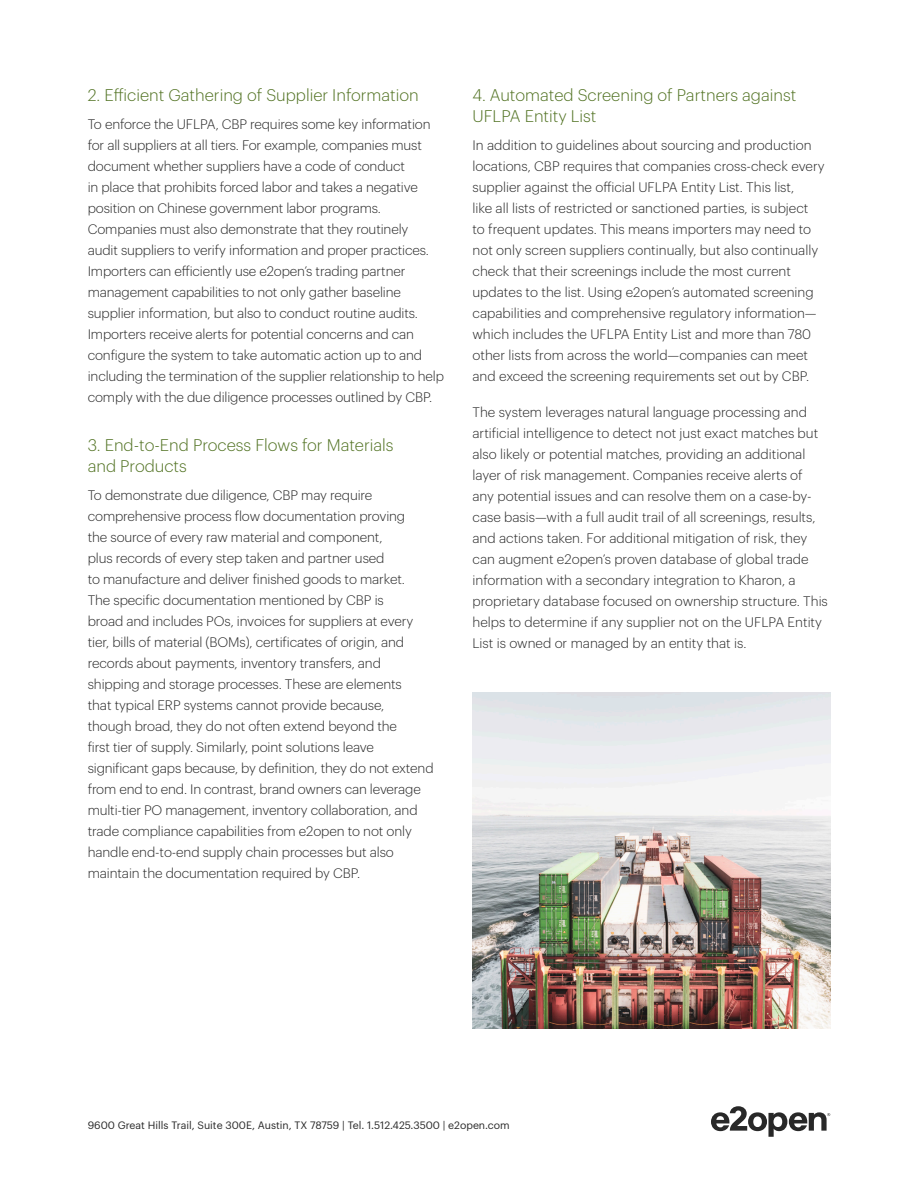
<style>
.page{position:relative;width:918px;height:1188px;background:#fff}
.page>*{position:absolute;margin:0;border:0;box-sizing:border-box;transform-origin:0 0}
.t1{font:300 16.5px/21px "Graphik";color:#517222}
.t2{font:300 13.5px/21px "Graphik";letter-spacing:-.01em;color:#282828}
.t3{font:10.5px "Graphik";color:#282828}
</style>
<div class="page">
<svg style="left:711px;top:1106px;width:119px;height:31px"></svg>
<img style="left:472px;top:693px;width:358px;height:336px">
<h3 class="t1" style="left:88px;top:83px;width:333px">2. Efficient Gathering of Supplier Information</h3>
<p class="t2" style="left:88px;top:112px;width:358px">To enforce the UFLPA, CBP requires some key information for all suppliers at all tiers. For example, companies must document whether suppliers have a code of conduct<br>in place that prohibits forced labor and takes a negative position on Chinese government labor programs.<br>Companies must also demonstrate that they routinely<br>audit suppliers to verify information and proper practices.<br>Importers can efficiently use e2open’s trading partner management capabilities to not only gather baseline supplier information, but also to conduct routine audits.<br>Importers receive alerts for potential concerns and can configure the system to take automatic action up to and including the termination of the supplier relationship to help comply with the due diligence processes outlined by CBP.</p>
<h3 class="t1" style="left:88px;top:434px;width:307px">3. End-to-End Process Flows for Materials and Products</h3>
<p class="t2" style="left:88px;top:484px;width:347px">To demonstrate due diligence, CBP may require comprehensive process flow documentation proving<br>the source of every raw material and component,<br>plus records of every step taken and partner used<br>to manufacture and deliver finished goods to market.<br>The specific documentation mentioned by CBP is<br>broad and includes POs, invoices for suppliers at every tier, bills of material (BOMs), certificates of origin, and records about payments, inventory transfers, and shipping and storage processes. These are elements<br>that typical ERP systems cannot provide because,<br>though broad, they do not often extend beyond the<br>first tier of supply. Similarly, point solutions leave significant gaps because, by definition, they do not extend from end to end. In contrast, brand owners can leverage multi-tier PO management, inventory collaboration, and trade compliance capabilities from e2open to not only handle end-to-end supply chain processes but also maintain the documentation required by CBP.</p>
<h3 class="t1" style="left:472px;top:83px;width:325px">4. Automated Screening of Partners against<br>UFLPA Entity List</h3>
<p class="t2" style="left:472px;top:133px;width:354px">In addition to guidelines about sourcing and production locations, CBP requires that companies cross-check every supplier against the official UFLPA Entity List. This list,<br>like all lists of restricted or sanctioned parties, is subject<br>to frequent updates. This means importers may need to not only screen suppliers continually, but also continually check that their screenings include the most current updates to the list. Using e2open’s automated screening capabilities and comprehensive regulatory information— which includes the UFLPA Entity List and more than 780 other lists from across the world—companies can meet and exceed the screening requirements set out by CBP.</p>
<p class="t2" style="left:472px;top:400px;width:357px">The system leverages natural language processing and artificial intelligence to detect not just exact matches but also likely or potential matches, providing an additional layer of risk management. Companies receive alerts of<br>any potential issues and can resolve them on a case-by&shy;case basis—with a full audit trail of all screenings, results, and actions taken. For additional mitigation of risk, they can augment e2open’s proven database of global trade information with a secondary integration to Kharon, a proprietary database focused on ownership structure. This helps to determine if any supplier not on the UFLPA Entity List is owned or managed by an entity that is.</p>
<p class="t3" style="left:88px;top:1118px;width:424px">9600 Great Hills Trail, Suite 300E, Austin, TX 78759 | Tel. 1.512.425.3500 | e2open.com</p>
</div>
